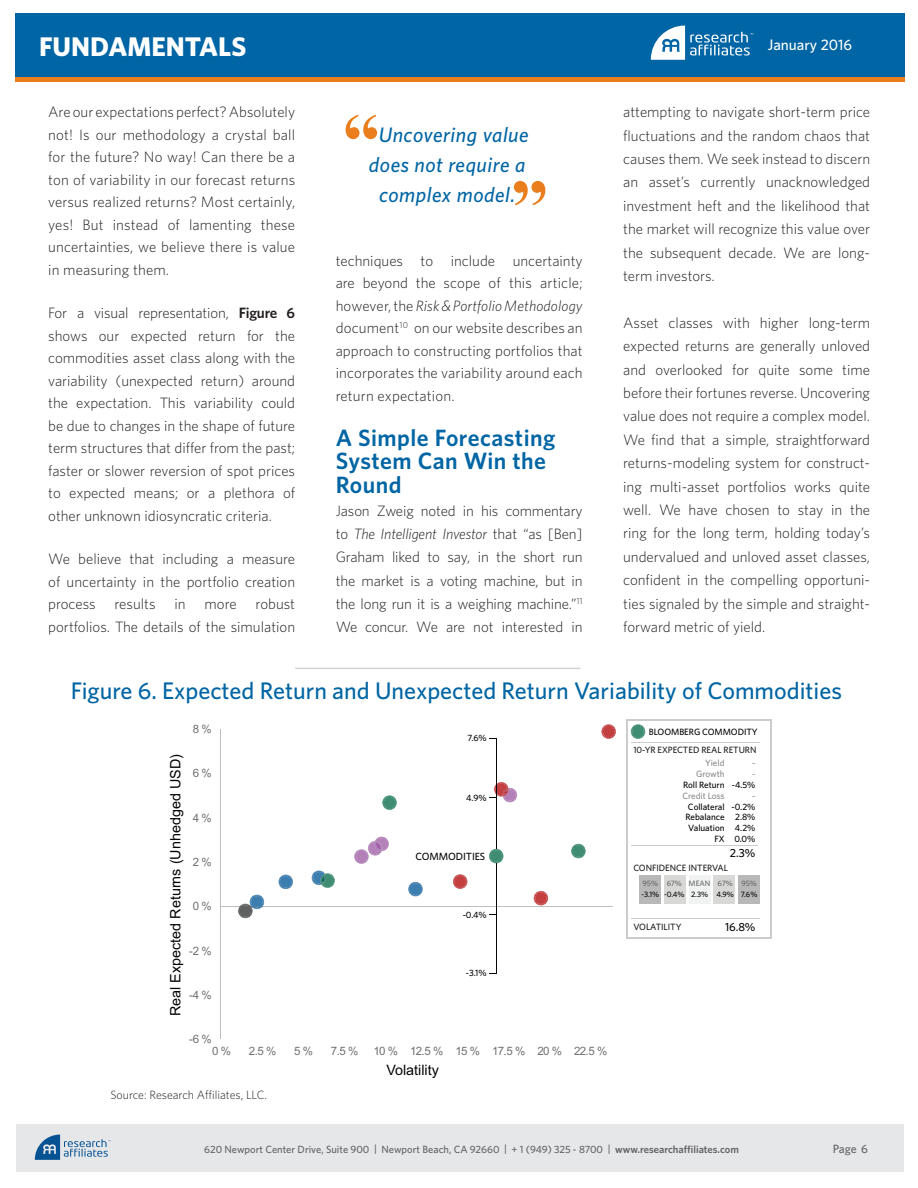
<style>
.page{position:relative;width:918px;height:1188px;background:#fff}
.page>*{position:absolute;margin:0;border:0;box-sizing:border-box;transform-origin:0 0}
.t1{font:700 75px "Times New Roman";color:#ea7e1d}
.t2{font:700 27px "Whitney";color:#fff}
.t3{font:500 24px "Whitney";color:#0065a4}
.t4{font:600 23.7px/23.2px "Whitney";letter-spacing:.02em;color:#0065a4}
.t5{font:italic 500 21px/30px "Whitney";letter-spacing:.025em;color:#0065a4;text-align:center}
.t6{font:500 15.15px "Whitney";color:#fff}
.t7{font:300 15px/22.5px "Whitney";color:#231f20;text-align:justify}
.t8{font:14.4px "Arial";color:#040503}
.t9{font:300 12px "Whitney";color:#231f20}
.t10{font:500 12px "Whitney";color:#636366}
.t11{font:500 11.7px "Whitney";color:#040503}
.t12{font:11.55px "Arial";letter-spacing:-.055em;color:#707070}
.t13{font:500 10.5px "Whitney";color:#636366}
.t14{font:500 10.5px "Whitney";letter-spacing:-.01em;color:#040503}
.t15{font:500 9.15px/10.9px "Whitney";letter-spacing:-.005em;color:#040503;text-align:right}
.t16{font:500 9.15px "Whitney";letter-spacing:-.005em;color:#231f20}
.t17{font:500 7.8px/11.7px "Whitney";letter-spacing:-.03em;color:#040503}
.t18{font:500 7.8px/11.7px "Whitney";color:#666;text-align:center}
.s1{font-weight:600}
.s2{font-style:italic}
.s3{color:#8b8c8f}
.s4{color:#040503}
.s5{color:#666}
</style>
<div class="page">
<div style="left:16px;top:14px;width:889px;height:63px;background:#0065a4"></div>
<div style="left:16px;top:77px;width:889px;height:5px;background:#ea7e1d"></div>
<svg style="left:651px;top:26px;width:102px;height:34px"></svg>
<div style="left:16px;top:1124px;width:888px;height:48px;background:#e6e7e9"></div>
<svg style="left:35px;top:1135px;width:75px;height:25px"></svg>
<hr style="left:220px;top:729px;width:1px;height:310px;background:#bfbebe">
<svg style="left:408px;top:882px;width:15px;height:14px"></svg>
<svg style="left:278px;top:875px;width:15px;height:14px"></svg>
<svg style="left:354px;top:837px;width:35px;height:27px"></svg>
<svg style="left:571px;top:844px;width:15px;height:14px"></svg>
<svg style="left:489px;top:849px;width:15px;height:14px"></svg>
<svg style="left:382px;top:795px;width:15px;height:15px"></svg>
<svg style="left:311px;top:871px;width:24px;height:17px"></svg>
<svg style="left:601px;top:724px;width:15px;height:15px"></svg>
<svg style="left:533px;top:891px;width:16px;height:14px"></svg>
<svg style="left:453px;top:874px;width:15px;height:15px"></svg>
<hr style="left:221px;top:906px;width:392px;height:1px;background:#bfbebe">
<svg style="left:489px;top:782px;width:29px;height:20px"></svg>
<hr style="left:496px;top:739px;width:1px;height:110px;background:#040503">
<hr style="left:496px;top:863px;width:1px;height:111px;background:#040503">
<hr style="left:626px;top:720px;width:146px;height:1px;background:#cccccb">
<hr style="left:626px;top:937px;width:146px;height:2px;background:#cccccb">
<hr style="left:626px;top:720px;width:1px;height:219px;background:#cccccb">
<hr style="left:770px;top:720px;width:2px;height:219px;background:#cccccb">
<hr style="left:631px;top:743px;width:128px;height:1px;background:#cccccb">
<hr style="left:631px;top:845px;width:126px;height:1px;background:#cccccb">
<hr style="left:631px;top:918px;width:128px;height:1px;background:#cccccb">
<div style="left:640px;top:875px;width:21px;height:29px;background:#b8b8b8"></div>
<div style="left:664px;top:875px;width:22px;height:29px;background:#d8d8d7"></div>
<div style="left:689px;top:875px;width:21px;height:29px;background:#f1f3f3"></div>
<div style="left:713px;top:875px;width:22px;height:29px;background:#d8d8d7"></div>
<div style="left:738px;top:875px;width:21px;height:29px;background:#b8b8b8"></div>
<svg style="left:630px;top:724px;width:16px;height:15px"></svg>
<svg style="left:238px;top:895px;width:27px;height:23px"></svg>
<hr style="left:295px;top:668px;width:285px;height:1px;background:#d1d2d4">
<h2 class="t2" style="left:39px;top:28px;width:209px">FUNDAMENTALS</h2>
<p class="t7" style="left:48px;top:100px;width:249px">Are our expectations perfect? Absolutely not! Is our methodology a crystal ball for the future? No way! Can there be a ton of variability in our forecast returns versus realized returns? Most certainly, yes! But instead of lamenting these uncertainties, we believe there is value in measuring them.</p>
<p class="t7" style="left:48px;top:301px;width:249px">For a visual representation, <span class="s1">Figure 6 </span>shows our expected return for the commodities asset class along with the variability (unexpected return) around the expectation. This variability could be due to changes in the shape of future term structures that differ from the past; faster or slower reversion of spot prices to expected means; or a plethora of other unknown idiosyncratic criteria.</p>
<p class="t7" style="left:48px;top:547px;width:248px">We believe that including a measure of uncertainty in the portfolio creation process</p>
<p class="t7" style="left:48px;top:592px;width:248px;text-align:right">robust<br>portfolios. The details of the simulation</p>
<p class="t7" style="left:115px;top:592px;width:43px">results</p>
<p class="t7" style="left:175px;top:592px;width:13px">in</p>
<p class="t7" style="left:205px;top:592px;width:34px">more</p>
<p class="t1" style="left:343px;top:89px;width:39px">“</p>
<p class="t5" style="left:369px;top:119px;width:161px">Uncovering value does not require a complex model.</p>
<p class="t1" style="left:548px;top:232px;width:39px;rotate:-180deg">“</p>
<p class="t7" style="left:336px;top:249px;width:249px">techniques to include uncertainty are beyond the scope of this article; however, the <span class="s2">Risk &amp; Portfolio Methodology </span>document<sup>10</sup> on our website describes an approach to constructing portfolios that incorporates the variability around each return expectation.</p>
<p class="t4" style="left:336px;top:426px;width:221px">A Simple Forecasting<br>System Can Win the<br>Round</p>
<p class="t7" style="left:336px;top:499px;width:249px;line-height:23.2px">Jason Zweig noted in his commentary to <span class="s2">The Intelligent Investor</span> that “as [Ben] Graham liked to say, in the short run the market is a voting machine, but in the long run it is a weighing machine.”<sup>11<br></sup>We concur. We are not interested in</p>
<p class="t6" style="left:768px;top:35px;width:86px">January 2016</p>
<p class="t7" style="left:623px;top:100px;width:248px;line-height:23.4px">attempting to navigate short-term price fluctuations and the random chaos that causes them. We seek instead to discern an asset’s currently unacknowledged investment heft and the likelihood that the market will recognize this value over the subsequent decade. We are long&shy;term investors.</p>
<p class="t7" style="left:623px;top:311px;width:249px;line-height:23.4px">Asset classes with higher long-term expected returns are generally unloved and overlooked for quite some time before their fortunes reverse. Uncovering value does not require a complex model.<br>We find that a simple, straightforward returns-modeling system for construct&shy;ing multi-asset portfolios works quite well. We have chosen to stay in the ring for the long term, holding today’s undervalued and unloved asset classes, confident in the compelling opportuni&shy;ties signaled by the simple and straight&shy;forward metric of yield.</p>
<p class="t3" style="left:71px;top:675px;width:773px">Figure 6. Expected Return and Unexpected Return Variability of Commodities</p>
<p class="t12" style="left:193px;top:722px;width:20px">8 %</p>
<p class="t8" style="left:166px;top:1016px;width:263px;rotate:-90deg">Real Expected Returns (Unhedged USD)</p>
<p class="t12" style="left:193px;top:766px;width:20px">6 %</p>
<p class="t12" style="left:193px;top:810px;width:20px">4 %</p>
<p class="t12" style="left:193px;top:854px;width:20px">2 %</p>
<p class="t12" style="left:193px;top:899px;width:20px">0 %</p>
<p class="t12" style="left:189px;top:943px;width:24px">-2%</p>
<p class="t12" style="left:189px;top:987px;width:24px">-4%</p>
<p class="t12" style="left:189px;top:1032px;width:24px">-6%</p>
<p class="t15" style="left:468px;top:732px;width:21px">7.6%</p>
<p class="t15" style="left:466px;top:792px;width:22px">4.9%</p>
<p class="t14" style="left:416px;top:849px;width:71px">COMMODITIES</p>
<p class="t15" style="left:463px;top:910px;width:25px">-0.4%</p>
<p class="t15" style="left:466px;top:967px;width:22px">-3.1%</p>
<p class="t12" style="left:212px;top:1043px;width:20px">0 %</p>
<p class="t12" style="left:249px;top:1043px;width:29px">2.5 %</p>
<p class="t12" style="left:294px;top:1043px;width:20px">5%</p>
<p class="t12" style="left:331px;top:1043px;width:29px">7.5 %</p>
<p class="t12" style="left:373px;top:1043px;width:236px">10 % 12.5 % 15 % 17.5 % 20 % 22.5 %</p>
<p class="t9" style="left:110px;top:1087px;width:158px">Source: Research Affiliates, LLC.</p>
<p class="t8" style="left:386px;top:1061px;width:54px">Volatility</p>
<p class="t15" style="left:649px;top:727px;width:110px">BLOOMBERG COMMODITY</p>
<p class="t15" style="left:682px;top:757px;width:44px"><span class="s3">Yield<br>Growth<br></span>Roll Return<br><span class="s3">Credit Loss<br></span>Collateral<br>Rebalance<br>Valuation<br>FX</p>
<p class="t15" style="left:732px;top:757px;width:25px"><span class="s3">-<br>- </span>-4.5% <span class="s3">- </span>-0.2%<br>2.8%<br>4.2%<br>0.0%</p>
<p class="t11" style="left:730px;top:845px;width:27px">2.3%</p>
<p class="t16" style="left:633px;top:862px;width:96px">CONFIDENCE INTERVAL</p>
<p class="t16" style="left:633px;top:744px;width:125px">10-YR EXPECTED REAL RETURN</p>
<p class="t18" style="left:689px;top:877px;width:23px">MEAN<br><span class="s4">2.3%</span></p>
<p class="t17" style="left:641px;top:877px;width:19px"><span class="s5">95% </span>-3.1%</p>
<p class="t17" style="left:741px;top:877px;width:18px"><span class="s5">95%<br></span>7.6%</p>
<p class="t17" style="left:664px;top:877px;width:22px;text-align:center"><span class="s5">67% </span>-0.4%</p>
<p class="t17" style="left:716px;top:877px;width:19px"><span class="s5">67%<br></span>4.9%</p>
<p class="t16" style="left:633px;top:922px;width:50px">VOLATILITY</p>
<p class="t11" style="left:725px;top:920px;width:32px">16.8%</p>
<p class="t13" style="left:204px;top:1142px;width:536px">620 Newport Center Drive, Suite 900 | Newport Beach, CA 92660 | + 1 (949) 325 - 8700 | <span class="s1">www.researchaffiliates.com</span></p>
<p class="t10" style="left:833px;top:1141px;width:37px">Page 6</p>
</div>
